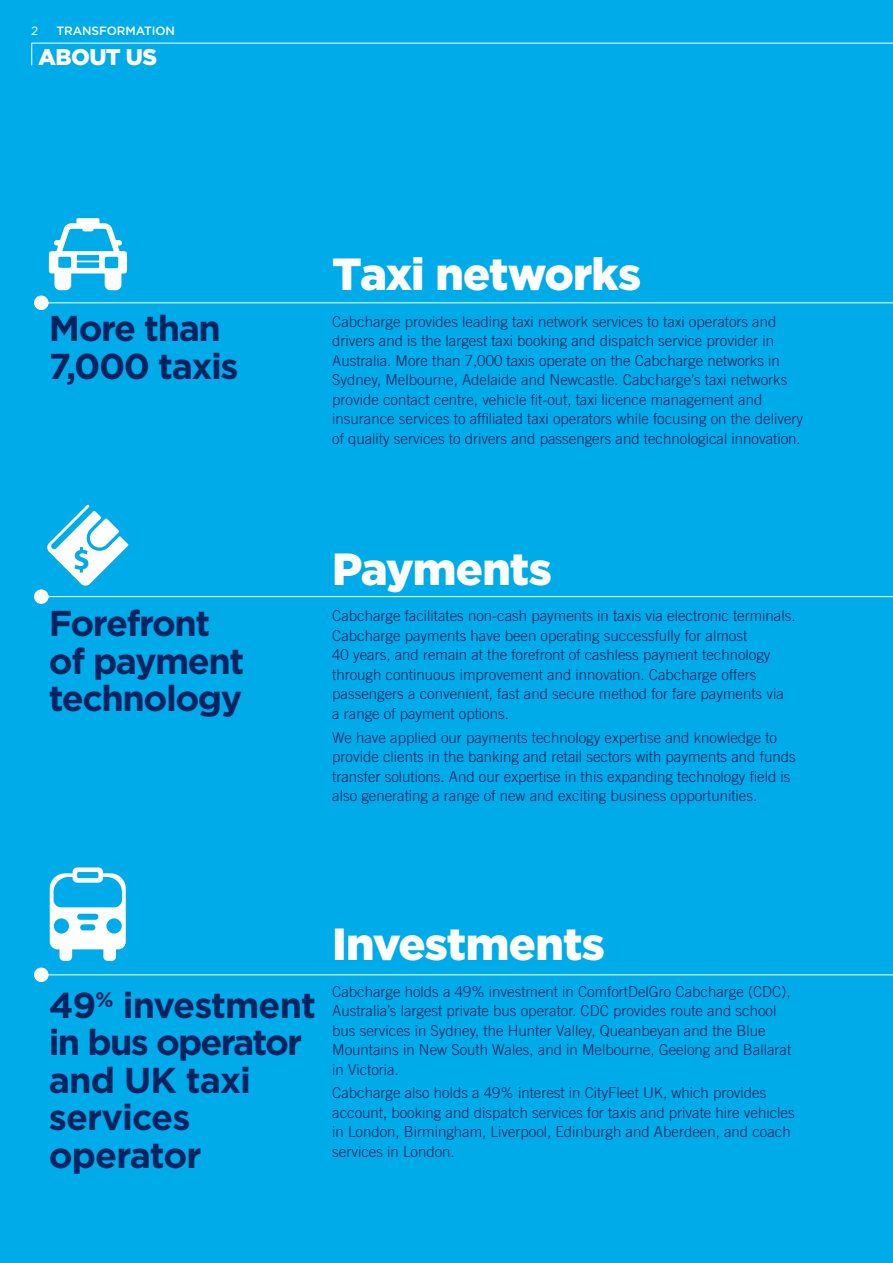
<style>
.page{position:relative;width:893px;height:1263px;background:#00abe9}
.page>*{position:absolute;margin:0;border:0;box-sizing:border-box;transform-origin:0 0}
.t1{font:900 45px "Gotham";letter-spacing:-.025em;color:#fff}
.t2{font:700 36px/37.5px "Gotham";letter-spacing:-.04em;color:#002361}
.t3{font:900 22.65px "Gotham";letter-spacing:-.025em;color:#fff}
.t4{font:300 15px/19.5px "Trade Gothic";color:#002361}
.t5{font:500 12px "Gotham";letter-spacing:-.01em;color:#fff}
.t6{font:12px "Gotham";color:#fff}
</style>
<div class="page">
<hr style="left:892px;top:0;width:1px;height:1263px;background:#d8effa">
<hr style="left:32px;top:43px;width:861px;height:1px;background:#fff">
<svg style="left:31px;top:43px;width:1px;height:22px"></svg>
<hr style="left:48px;top:596px;width:845px;height:1px;background:#fff">
<div style="left:34px;top:589px;width:15px;height:15px;background:#fff;border-radius:50%"></div>
<hr style="left:48px;top:302px;width:845px;height:1px;background:#fff">
<div style="left:34px;top:296px;width:15px;height:14px;background:#fff;border-radius:50%"></div>
<hr style="left:48px;top:974px;width:845px;height:1px;background:#fff">
<div style="left:34px;top:967px;width:15px;height:15px;background:#fff;border-radius:50%"></div>
<svg style="left:47px;top:505px;width:81px;height:81px"></svg>
<svg style="left:49px;top:218px;width:78px;height:72px"></svg>
<svg style="left:50px;top:867px;width:76px;height:94px"></svg>
<p class="t6" style="left:31px;top:23px;width:9px">2</p>
<p class="t5" style="left:56px;top:23px;width:109px">TRANSFORMATION</p>
<h3 class="t3" style="left:38px;top:41px;width:121px">About us</h3>
<h2 class="t2" style="left:49px;top:310px;width:191px">More than<br>7,000 taxis</h2>
<h2 class="t2" style="left:49px;top:605px;width:197px">Forefront of payment technology</h2>
<h1 class="t1" style="left:332px;top:243px;width:311px">Taxi networks</h1>
<p class="t4" style="left:332px;top:311px;width:472px">Cabcharge provides leading taxi network services to taxi operators and drivers and is the largest taxi booking and dispatch service provider in Australia. More than 7,000 taxis operate on the Cabcharge networks in Sydney, Melbourne, Adelaide and Newcastle. Cabcharge’s taxi networks provide contact centre, vehicle fit-out, taxi licence management and insurance services to affiliated taxi operators while focusing on the delivery of quality services to drivers and passengers and technological innovation.</p>
<h1 class="t1" style="left:332px;top:538px;width:221px">Payments</h1>
<p class="t4" style="left:332px;top:606px;width:465px">Cabcharge facilitates non-cash payments in taxis via electronic terminals.<br>Cabcharge payments have been operating successfully for almost<br>40 years, and remain at the forefront of cashless payment technology through continuous improvement and innovation. Cabcharge offers passengers a convenient, fast and secure method for fare payments via<br>a range of payment options.</p>
<p class="t4" style="left:332px;top:727px;width:465px">We have applied our payments technology expertise and knowledge to provide clients in the banking and retail sectors with payments and funds transfer solutions. And our expertise in this expanding technology field is also generating a range of new and exciting business opportunities.</p>
<h2 class="t2" style="left:49px;top:986px;width:269px">49<sup>%</sup> investment in bus operator and UK taxi services operator</h2>
<h1 class="t1" style="left:332px;top:913px;width:274px">Investments</h1>
<p class="t4" style="left:332px;top:981px;width:460px">Cabcharge holds a 49% investment in ComfortDelGro Cabcharge (CDC), Australia’s largest private bus operator. CDC provides route and school bus services in Sydney, the Hunter Valley, Queanbeyan and the Blue Mountains in New South Wales, and in Melbourne, Geelong and Ballarat in Victoria.</p>
<p class="t4" style="left:332px;top:1083px;width:464px">Cabcharge also holds a 49% interest in CityFleet UK, which provides account, booking and dispatch services for taxis and private hire vehicles in London, Birmingham, Liverpool, Edinburgh and Aberdeen, and coach services in London.</p>
</div>
